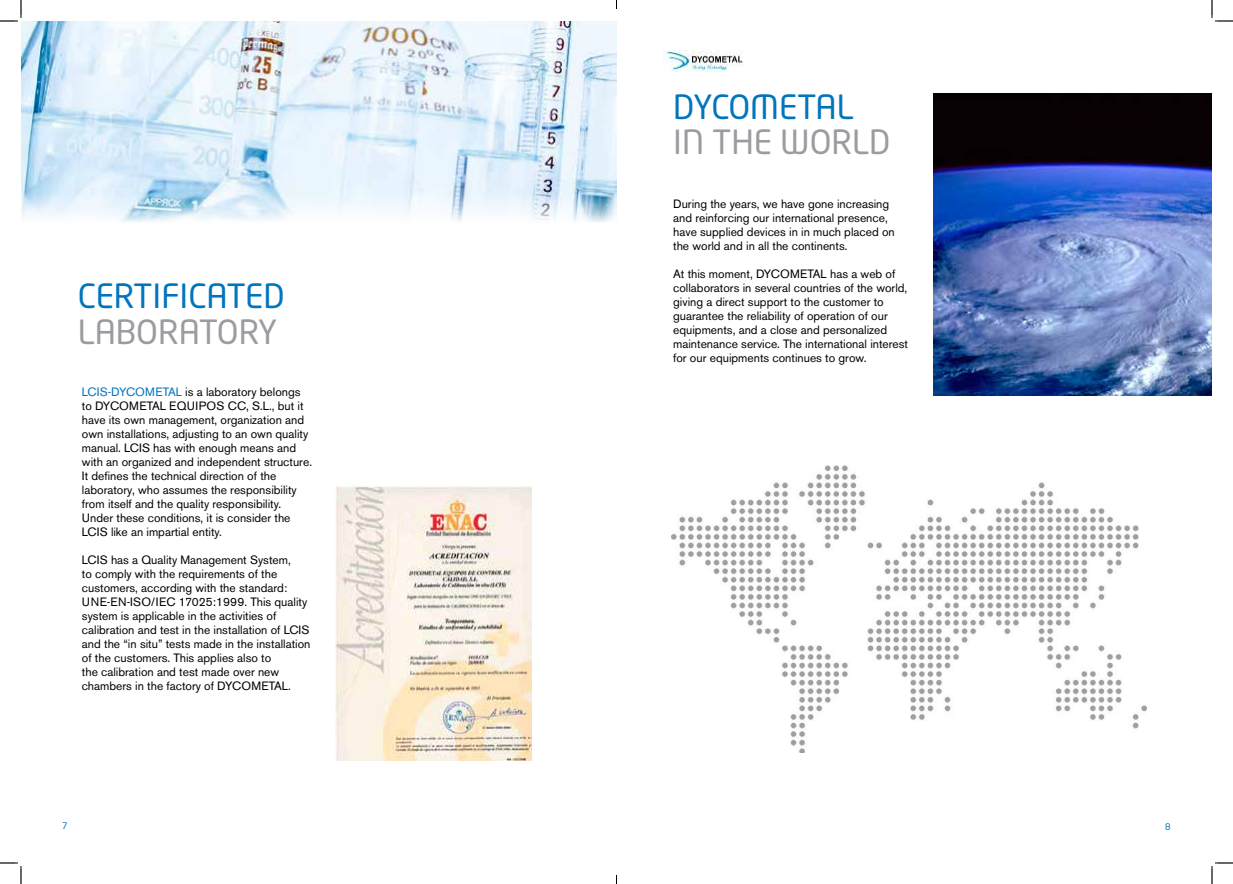
<style>
.page{position:relative;width:1233px;height:884px;background:#fff}
.page>*{position:absolute;margin:0;border:0;box-sizing:border-box;transform-origin:0 0}
.t1{font:33px "Neo Tech Std";color:#0075bd}
.t2{font:33px "Neo Tech Std";color:#9c9ba0}
.t3{font:12px/14px "Akzidenz Grotesk BE";color:#000}
.t4{font:9px "Neo Tech Std";color:#0075bd}
.s1{color:#0075bd}
</style>
<div class="page">
<img style="left:663px;top:51px;width:80px;height:21px">
<img style="left:21px;top:21px;width:595px;height:201px">
<img style="left:335px;top:486px;width:196px;height:274px">
<img style="left:671px;top:465px;width:475px;height:287px">
<img style="left:934px;top:93px;width:278px;height:302px">
<svg style="left:0;top:0;width:22px;height:22px"></svg>
<svg style="left:0;top:862px;width:22px;height:22px"></svg>
<svg style="left:1211px;top:0;width:22px;height:22px"></svg>
<svg style="left:1211px;top:862px;width:22px;height:22px"></svg>
<h1 class="t1" style="left:78px;top:276px;width:208px">CERTIFICATED</h1>
<h1 class="t2" style="left:78px;top:311px;width:201px">LABORATORY</h1>
<p class="t3" style="left:82px;top:385px;width:232px"><span class="s1">LCIS-DYCOMETAL</span> is a laboratory belongs to DYCOMETAL EQUIPOS CC, S.L., but it have its own management, organization and own installations, adjusting to an own quality manual. LCIS has with enough means and with an organized and independent structure.<br>It defines the technical direction of the laboratory, who assumes the responsibility from itself and the quality responsibility.<br>Under these conditions, it is consider the LCIS like an impartial entity.</p>
<p class="t3" style="left:82px;top:553px;width:230px">LCIS has a Quality Management System,<br>to comply with the requirements of the customers, according with the standard:<br>UNE-EN-ISO/IEC 17025:1999. This quality system is applicable in the activities of calibration and test in the installation of LCIS and the “in situ” tests made in the installation of the customers. This applies also to<br>the calibration and test made over new chambers in the factory of DYCOMETAL.</p>
<h1 class="t1" style="left:673px;top:86px;width:182px">DYCOMETAL</h1>
<h1 class="t2" style="left:673px;top:121px;width:219px">IN THE WORLD</h1>
<p class="t3" style="left:673px;top:197px;width:223px">During the years, we have gone increasing and reinforcing our international presence, have supplied devices in in much placed on the world and in all the continents.</p>
<p class="t3" style="left:673px;top:267px;width:236px">At this moment, DYCOMETAL has a web of collaborators in several countries of the world, giving a direct support to the customer to guarantee the reliability of operation of our equipments, and a close and personalized maintenance service. The international interest for our equipments continues to grow.</p>
<p class="t4" style="left:62px;top:820px;width:7px">7</p>
<p class="t4" style="left:1165px;top:821px;width:7px">8</p>
</div>
